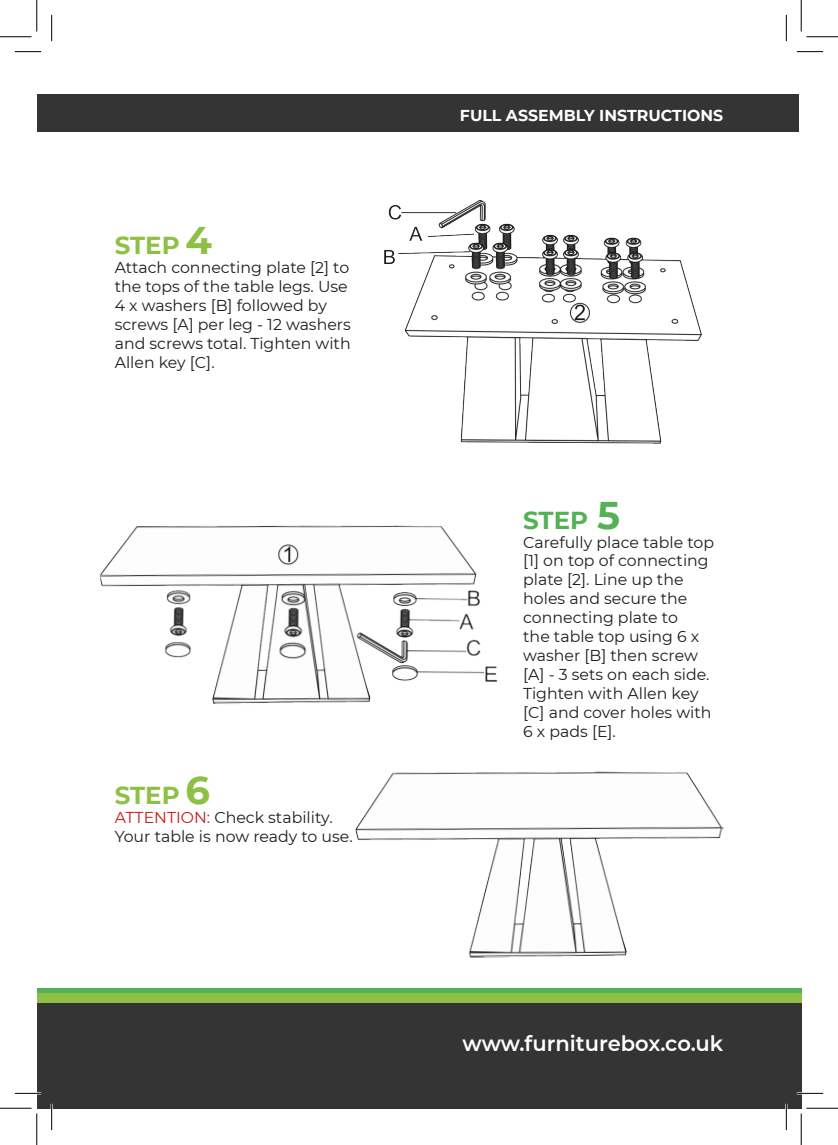
<style>
.page{position:relative;width:838px;height:1145px;background:#fff}
.page>*{position:absolute;margin:0;border:0;box-sizing:border-box;transform-origin:0 0}
.t1{font:700 24.5px "Montserrat";color:#8ec045}
.t2{font:700 24.5px "Montserrat";color:#54b155}
.t3{font:600 21px "Montserrat";color:#fff}
.t4{font:15.75px/18.9px "Montserrat";color:#1d1d1b}
.t5{font:700 15.75px "Montserrat";color:#fff}
.s1{font-size:38.5px}
.s2{color:#cd171a}
</style>
<div class="page">
<div style="left:37px;top:988px;width:764px;height:105px;background:#54b155"></div>
<div style="left:37px;top:993px;width:764px;height:105px;background:#8ec045"></div>
<div style="left:37px;top:1003px;width:764px;height:105px;background:#343434"></div>
<div style="left:37px;top:94px;width:761px;height:38px;background:#343434"></div>
<img style="left:384px;top:200px;width:317px;height:244px">
<img style="left:100px;top:525px;width:397px;height:179px">
<img style="left:355px;top:771px;width:369px;height:187px">
<hr style="left:15px;top:1092px;width:26px;height:2px;background:#fff">
<hr style="left:796px;top:1092px;width:27px;height:2px;background:#fff">
<hr style="left:51px;top:1104px;width:2px;height:26px;background:#fff">
<hr style="left:785px;top:1104px;width:2px;height:26px;background:#fff">
<svg style="left:15px;top:51px;width:26px;height:1px"></svg>
<svg style="left:796px;top:51px;width:27px;height:1px"></svg>
<svg style="left:15px;top:1093px;width:26px;height:1px"></svg>
<svg style="left:796px;top:1093px;width:27px;height:1px"></svg>
<svg style="left:51px;top:15px;width:1px;height:26px"></svg>
<svg style="left:51px;top:1104px;width:1px;height:26px"></svg>
<svg style="left:786px;top:15px;width:1px;height:26px"></svg>
<svg style="left:786px;top:1104px;width:1px;height:26px"></svg>
<hr style="left:0;top:36px;width:32px;height:1px;background:#000">
<hr style="left:806px;top:36px;width:31px;height:1px;background:#000">
<hr style="left:0;top:1108px;width:32px;height:1px;background:#000">
<hr style="left:806px;top:1108px;width:31px;height:1px;background:#000">
<hr style="left:36px;top:0;width:1px;height:31px;background:#000">
<hr style="left:36px;top:1113px;width:1px;height:32px;background:#000">
<hr style="left:800px;top:0;width:1px;height:31px;background:#000">
<hr style="left:800px;top:1113px;width:1px;height:32px;background:#000">
<p class="t1" style="left:115px;top:228px;width:99px">STEP <span class="s1">4</span></p>
<p class="t4" style="left:115px;top:258px;width:238px">Attach connecting plate [2] to the tops of the table legs. Use<br>4 x washers [B] followed by screws [A] per leg - 12 washers and screws total. Tighten with<br>Allen key [C].</p>
<p class="t1" style="left:115px;top:778px;width:97px">STEP <span class="s1">6</span></p>
<p class="t4" style="left:115px;top:807px;width:239px"><span class="s2">ATTENTION:</span> Check stability.<br>Your table is now ready to use.</p>
<p class="t5" style="left:460px;top:104px;width:265px">FULL ASSEMBLY INSTRUCTIONS</p>
<p class="t2" style="left:523px;top:502px;width:98px">STEP <span class="s1">5</span></p>
<p class="t4" style="left:523px;top:532px;width:192px">Carefully place table top [1] on top of connecting plate [2]. Line up the holes and secure the connecting plate to<br>the table top using 6 x washer [B] then screw [A] - 3 sets on each side.<br>Tighten with Allen key [C] and cover holes with<br>6 x pads [E].</p>
<p class="t3" style="left:462px;top:1028px;width:262px">www.furniturebox.co.uk</p>
</div>
